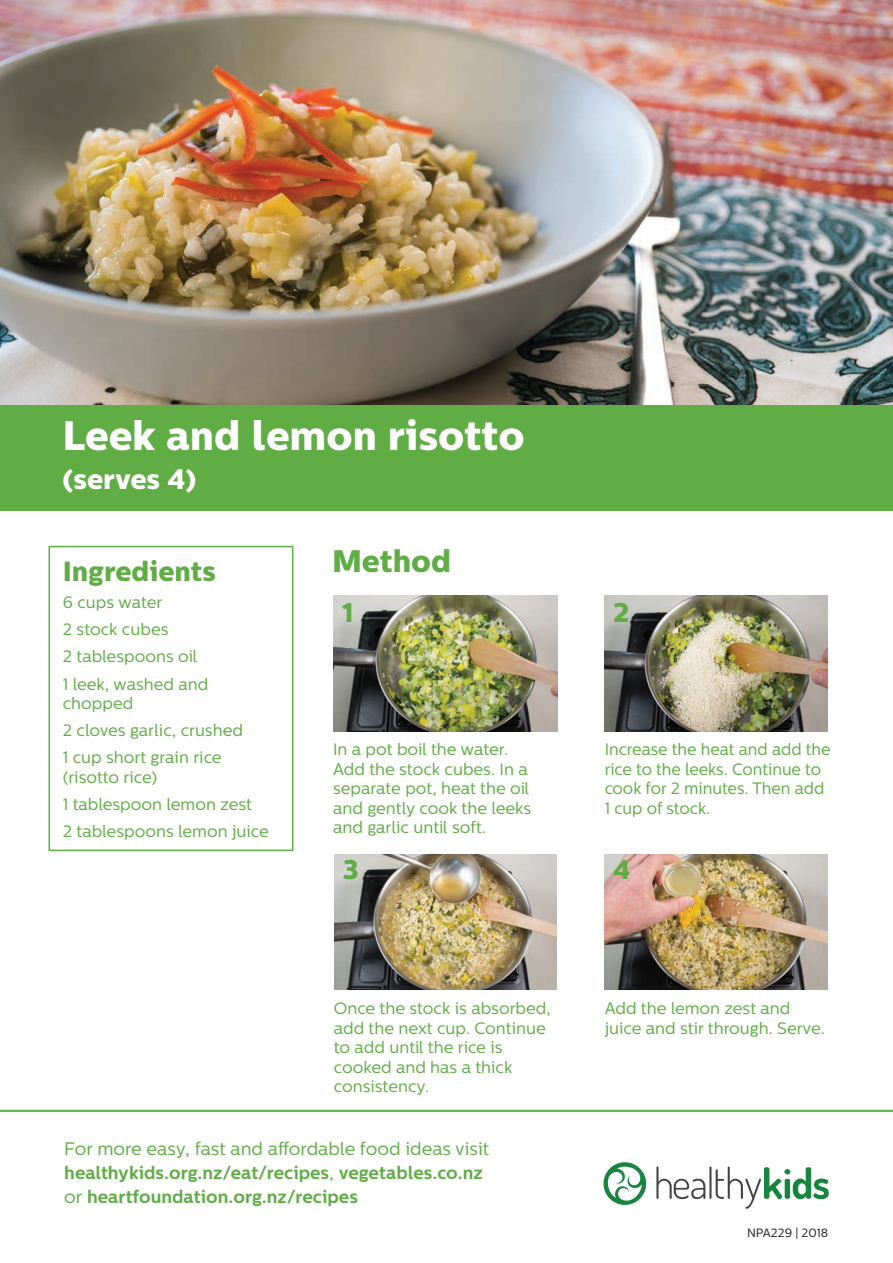
<style>
.page{position:relative;width:893px;height:1263px;background:#fff}
.page>*{position:absolute;margin:0;border:0;box-sizing:border-box;transform-origin:0 0}
.t1{font:800 40.95px "Centrale Sans";color:#fff}
.t2{font:800 31.05px "Centrale Sans";color:#60ac45}
.t3{font:800 28.05px "Centrale Sans";color:#fff}
.t4{font:800 27.75px "Centrale Sans";color:#60ac45}
.t5{font:800 27px "Centrale Sans";color:#60ac45}
.t6{font:700 18px/24px "Centrale Sans";color:#60ac45}
.t7{font:16.5px/19.5px "Centrale Sans";color:#60ac45}
.t8{font:12px "Centrale Sans";color:#231f20}
.s1{font-weight:400}
</style>
<div class="page">
<img style="left:0;top:0;width:893px;height:405px">
<div style="left:0;top:405px;width:893px;height:106px;background:#60ac45"></div>
<div style="left:49px;top:546px;width:244px;height:305px;border:2px solid #60ac45"></div>
<hr style="left:0;top:1110px;width:893px;height:2px;background:#60ac45">
<img style="left:334px;top:854px;width:223px;height:135px">
<img style="left:605px;top:854px;width:223px;height:135px">
<img style="left:605px;top:596px;width:223px;height:135px">
<img style="left:334px;top:595px;width:223px;height:136px">
<svg style="left:656px;top:1166px;width:49px;height:33px"></svg>
<hr style="left:709px;top:1166px;width:2px;height:33px;background:#424242">
<svg style="left:716px;top:1166px;width:113px;height:43px"></svg>
<svg style="left:603px;top:1162px;width:43px;height:43px"></svg>
<h1 class="t1" style="left:62px;top:411px;width:464px">Leek and lemon risotto</h1>
<h3 class="t3" style="left:62px;top:462px;width:135px">(serves 4)</h3>
<h3 class="t4" style="left:63px;top:554px;width:154px">Ingredients</h3>
<p class="t7" style="left:63px;top:589px;width:147px;line-height:27.2px">6 cups water<br>2 stock cubes<br>2 tablespoons oil<br>1 leek, washed and</p>
<p class="t7" style="left:63px;top:690px;width:182px;line-height:27.2px">chopped<br>2 cloves garlic, crushed<br>1 cup short grain rice</p>
<p class="t7" style="left:63px;top:763px;width:207px;line-height:27.2px">(risotto rice)<br>1 tablespoon lemon zest<br>2 tablespoons lemon juice</p>
<h2 class="t2" style="left:332px;top:542px;width:120px">Method</h2>
<h3 class="t5" style="left:342px;top:595px;width:13px">1</h3>
<p class="t7" style="left:333px;top:740px;width:200px">In a pot boil the water.<br>Add the stock cubes. In a separate pot, heat the oil and gently cook the leeks and garlic until soft.</p>
<h3 class="t5" style="left:613px;top:595px;width:18px">2</h3>
<p class="t7" style="left:605px;top:740px;width:227px">Increase the heat and add the rice to the leeks. Continue to cook for 2 minutes. Then add<br>1 cup of stock.</p>
<h3 class="t5" style="left:343px;top:853px;width:18px">3</h3>
<h3 class="t5" style="left:613px;top:853px;width:19px">4</h3>
<p class="t7" style="left:334px;top:999px;width:219px">Once the stock is absorbed, add the next cup. Continue to add until the rice is cooked and has a thick consistency.</p>
<p class="t7" style="left:605px;top:999px;width:222px">Add the lemon zest and juice and stir through. Serve.</p>
<p class="t6" style="left:64px;top:1137px;width:426px"><span class="s1">For more easy, fast and affordable food ideas visit </span>healthykids.org.nz/eat/recipes<span class="s1">,</span> vegetables.co.nz <span class="s1">or</span> heartfoundation.org.nz/recipes</p>
<p class="t8" style="left:747px;top:1225px;width:83px">NPA229 | 2018</p>
</div>
